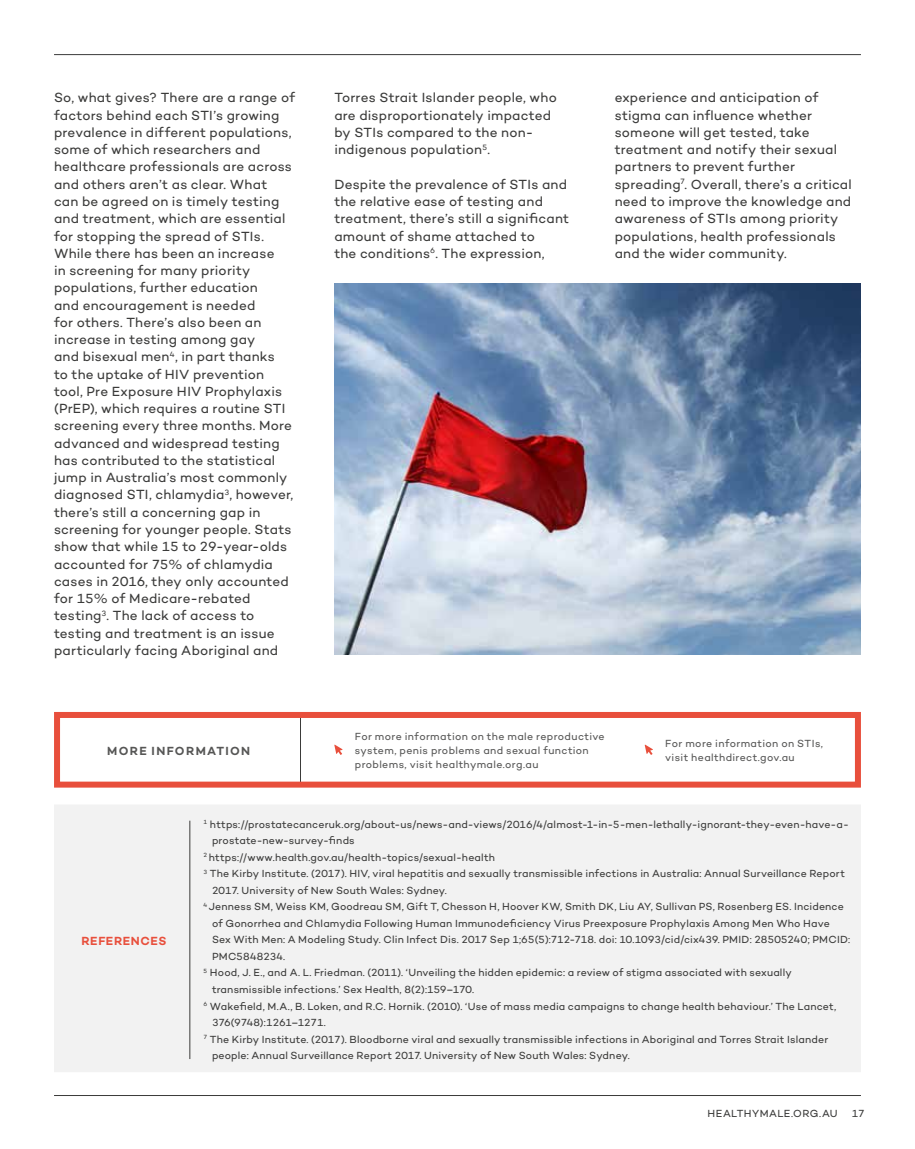
<style>
.page{position:relative;width:915px;height:1149px;background:#fff}
.page>*{position:absolute;margin:0;border:0;box-sizing:border-box;transform-origin:0 0}
.t1{font:13.5px/17.2px "Campton";letter-spacing:.015em;color:#3b3b3a}
.t2{font:600 12px "Campton";letter-spacing:.11em;color:#565655}
.t3{font:600 12px "Campton";letter-spacing:.045em;color:#e84f3c}
.t4{font:10.5px "Campton";letter-spacing:.015em;color:#3b3b3a}
.t5{font:10.5px/13.5px "Campton";letter-spacing:.035em;color:#565655}
.t6{font:10.5px "Campton";letter-spacing:-.01em;color:#3b3b3a}
.t7{font:10.5px "Campton";letter-spacing:.04em;color:#3b3b3a}
</style>
<div class="page">
<hr style="left:54px;top:54px;width:806px;height:1px;background:#3b3b3a">
<hr style="left:54px;top:1094px;width:806px;height:1px;background:#3b3b3a">
<div style="left:54px;top:804px;width:806px;height:267px;background:#f2f2f2"></div>
<hr style="left:189px;top:820px;width:1px;height:238px;background:#3b3b3a">
<hr style="left:300px;top:714px;width:1px;height:70px;background:#3b3b3a">
<div style="left:54px;top:711px;width:806px;height:76px;border:6px solid #e84f3c"></div>
<svg style="left:334px;top:744px;width:8px;height:10px"></svg>
<svg style="left:644px;top:744px;width:8px;height:10px"></svg>
<img style="left:334px;top:283px;width:526px;height:371px">
<p class="t1" style="left:54px;top:89px;width:242px">So, what gives? There are a range of factors behind each STI’s growing prevalence in different populations, some of which researchers and healthcare professionals are across and others aren’t as clear. What can be agreed on is timely testing and treatment, which are essential for stopping the spread of STIs.<br>While there has been an increase<br>in screening for many priority populations, further education<br>and encouragement is needed<br>for others. There’s also been an increase in testing among gay<br>and bisexual men<sup>4</sup>, in part thanks<br>to the uptake of HIV prevention tool, Pre Exposure HIV Prophylaxis (PrEP), which requires a routine STI screening every three months. More advanced and widespread testing has contributed to the statistical jump in Australia’s most commonly diagnosed STI, chlamydia<sup>3</sup>, however, there’s still a concerning gap in screening for younger people. Stats show that while 15 to 29-year-olds accounted for 75% of chlamydia cases in 2016, they only accounted for 15% of Medicare-rebated testing<sup>3</sup>. The lack of access to testing and treatment is an issue particularly facing Aboriginal and</p>
<p class="t1" style="left:334px;top:89px;width:224px">Torres Strait Islander people, who are disproportionately impacted by STIs compared to the non&shy;indigenous population<sup>5</sup>.</p>
<p class="t1" style="left:334px;top:175px;width:236px">Despite the prevalence of STIs and the relative ease of testing and treatment, there’s still a significant amount of shame attached to<br>the conditions<sup>6</sup>. The expression,</p>
<p class="t1" style="left:614px;top:89px;width:238px">experience and anticipation of stigma can influence whether someone will get tested, take treatment and notify their sexual partners to prevent further spreading<sup>7</sup>. Overall, there’s a critical need to improve the knowledge and awareness of STIs among priority populations, health professionals and the wider community.</p>
<p class="t2" style="left:107px;top:742px;width:144px">MORE INFORMATION</p>
<p class="t5" style="left:355px;top:729px;width:251px">For more information on the male reproductive system, penis problems and sexual function problems, visit healthymale.org.au</p>
<p class="t5" style="left:665px;top:736px;width:159px">For more information on STIs, visit healthdirect.gov.au</p>
<p class="t3" style="left:81px;top:932px;width:87px">REFERENCES</p>
<p class="t4" style="left:203px;top:817px;width:646px"><sup>1</sup> https://prostatecanceruk.org/about-us/news-and-views/2016/4/almost-1-in-5-men-lethally-ignorant-they-even-have-a-</p>
<p class="t4" style="left:212px;top:833px;width:144px">prostate-new-survey-finds</p>
<p class="t4" style="left:203px;top:850px;width:293px"><sup>2</sup> https://www.health.gov.au/health-topics/sexual-health</p>
<p class="t4" style="left:203px;top:866px;width:642px"><sup>3</sup> The Kirby Institute. (2017). HIV, viral hepatitis and sexually transmissible infections in Australia: Annual Surveillance Report</p>
<p class="t4" style="left:212px;top:883px;width:236px">2017. University of New South Wales: Sydney.</p>
<p class="t4" style="left:203px;top:899px;width:641px"><sup>4</sup> Jenness SM, Weiss KM, Goodreau SM, Gift T, Chesson H, Hoover KW, Smith DK, Liu AY, Sullivan PS, Rosenberg ES. Incidence</p>
<p class="t4" style="left:212px;top:916px;width:619px">of Gonorrhea and Chlamydia Following Human Immunodeficiency Virus Preexposure Prophylaxis Among Men Who Have</p>
<p class="t4" style="left:212px;top:932px;width:639px">Sex With Men: A Modeling Study. Clin Infect Dis. 2017 Sep 1;65(5):712-718. doi: 10.1093/cid/cix439. PMID: 28505240; PMCID:</p>
<p class="t4" style="left:212px;top:949px;width:75px">PMC5848234.</p>
<p class="t4" style="left:203px;top:965px;width:589px"><sup>5</sup> Hood, J. E., and A. L. Friedman. (2011). ‘Unveiling the hidden epidemic: a review of stigma associated with sexually</p>
<p class="t4" style="left:212px;top:982px;width:263px">transmissible infections.’ Sex Health, 8(2):159–170.</p>
<p class="t4" style="left:203px;top:998px;width:634px"><sup>6</sup> Wakefield, M.A., B. Loken, and R.C. Hornik. (2010). ‘Use of mass media campaigns to change health behaviour.’ The Lancet,</p>
<p class="t6" style="left:212px;top:1015px;width:115px">376(9748):1261–1271.</p>
<p class="t4" style="left:203px;top:1031px;width:626px"><sup>7</sup> The Kirby Institute. (2017). Bloodborne viral and sexually transmissible infections in Aboriginal and Torres Strait Islander</p>
<p class="t4" style="left:212px;top:1048px;width:419px">people: Annual Surveillance Report 2017. University of New South Wales: Sydney.</p>
<p class="t7" style="left:707px;top:1106px;width:132px">HEALTHYMALE.ORG.AU</p>
<p class="t4" style="left:851px;top:1106px;width:14px">17</p>
</div>
